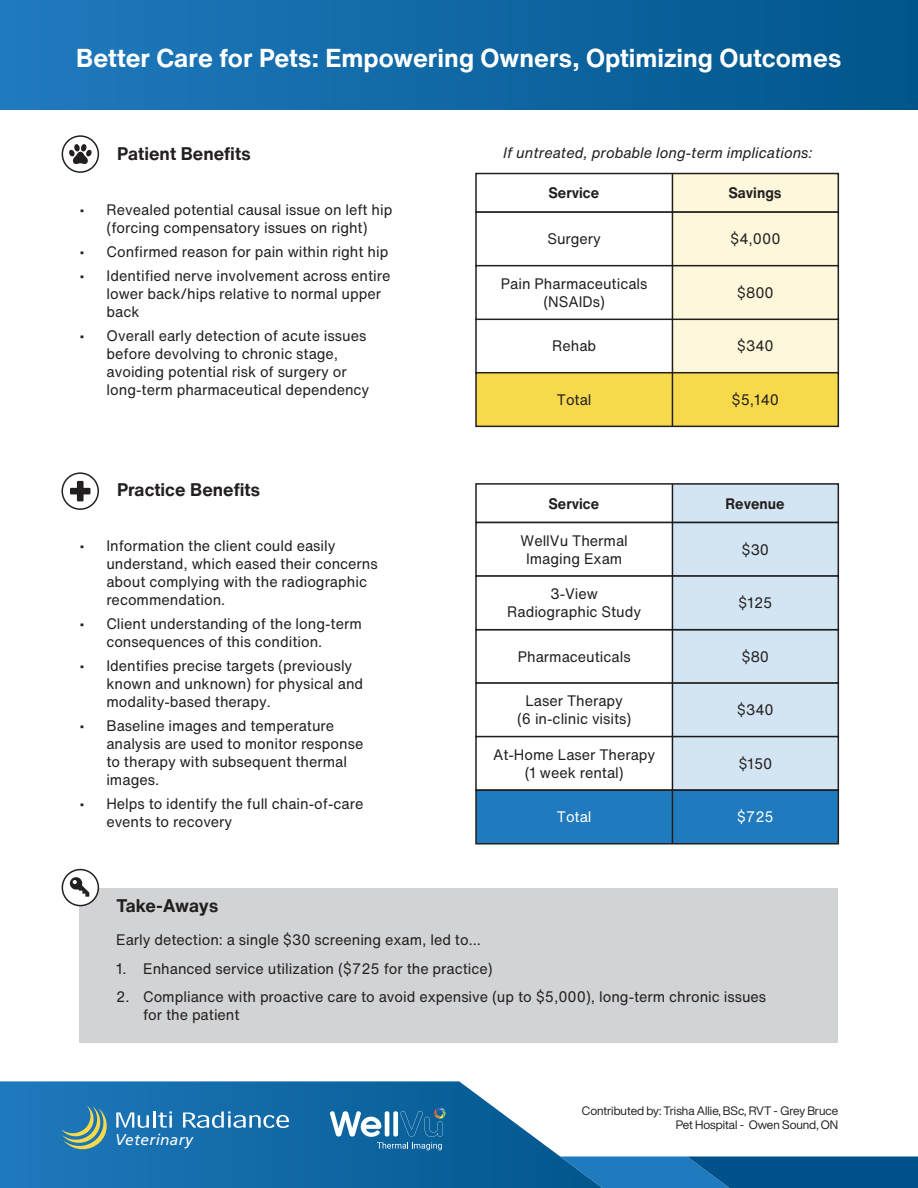
<style>
.page{position:relative;width:918px;height:1188px;background:#fff}
.page>*{position:absolute;margin:0;border:0;box-sizing:border-box;transform-origin:0 0}
.t1{font:700 25.5px "Helvetica Now Text";color:#fff}
.t2{font:700 18px "Helvetica Now Text";color:#231f20}
.t3{font:italic 15.45px "Frutiger LT";letter-spacing:.02em;color:#fff}
.t4{font:15px/18px "Helvetica Now Text";color:#231f20;scale:.96 1}
.t5{font:italic 15px "Helvetica Now Text";color:#231f20;scale:.96 1}
.t6{font:700 15px "Helvetica Now Text";color:#231f20;scale:.96 1}
.t7{font:15px "Helvetica Now Text";color:#fff;scale:.96 1}
.t8{font:12px/14.4px "Helvetica Now Display";color:#231f20;text-align:right}
</style>
<div class="page">
<div style="left:476px;top:790px;width:362px;height:54px;background:#207abe"></div>
<div style="left:0;top:0;width:918px;height:110px;background:linear-gradient(to right,#207abe,#00558a)"></div>
<div style="left:475px;top:318px;width:364px;height:56px;background:#fff;border:2px solid #231f20"></div>
<div style="left:475px;top:372px;width:364px;height:55px;background:#f7da4c;border:2px solid #231f20"></div>
<svg style="left:0;top:1081px;width:603px;height:107px;background:#327eb3"></svg>
<svg style="left:560px;top:1157px;width:358px;height:31px;background:#0b619c"></svg>
<svg style="left:61px;top:1106px;width:48px;height:46px;background:#528d9b"></svg>
<hr style="left:153px;top:1111px;width:3px;height:17px;background:#fff">
<svg style="left:158px;top:1111px;width:14px;height:17px"></svg>
<svg style="left:116px;top:1112px;width:33px;height:16px"></svg>
<svg style="left:183px;top:1111px;width:106px;height:17px"></svg>
<div style="left:79px;top:888px;width:759px;height:154px;background:#d1d3d4"></div>
<div style="left:62px;top:870px;width:36px;height:36px;background:#fff;border-radius:50%"></div>
<div style="left:62px;top:869px;width:37px;height:37px;border:2px solid #231f20;border-radius:50%"></div>
<svg style="left:330px;top:1107px;width:116px;height:43px;background:#4184b1"></svg>
<div style="left:475px;top:173px;width:364px;height:40px;background:#fff;border:2px solid #231f20"></div>
<div style="left:475px;top:211px;width:364px;height:56px;background:#fff;border:2px solid #231f20"></div>
<div style="left:475px;top:265px;width:364px;height:55px;background:#fff;border:2px solid #231f20"></div>
<hr style="left:672px;top:174px;width:1px;height:252px;background:#231f20">
<div style="left:475px;top:629px;width:364px;height:55px;background:#fff;border:2px solid #231f20"></div>
<div style="left:475px;top:682px;width:364px;height:55px;background:#fff;border:2px solid #231f20"></div>
<div style="left:475px;top:736px;width:364px;height:55px;background:#fff;border:2px solid #231f20"></div>
<div style="left:475px;top:789px;width:364px;height:56px;border:2px solid #231f20"></div>
<div style="left:475px;top:483px;width:364px;height:40px;background:#fff;border:2px solid #231f20"></div>
<div style="left:475px;top:522px;width:364px;height:55px;background:#fff;border:2px solid #231f20"></div>
<div style="left:475px;top:575px;width:364px;height:55px;background:#fff;border:2px solid #231f20"></div>
<hr style="left:672px;top:484px;width:1px;height:360px;background:#231f20">
<svg style="left:69px;top:877px;width:20px;height:20px"></svg>
<svg style="left:62px;top:473px;width:36px;height:36px"></svg>
<div style="left:61px;top:472px;width:38px;height:38px;border:2px solid #231f20;border-radius:50%"></div>
<div style="left:62px;top:135px;width:37px;height:38px;border:2px solid #231f20;border-radius:50%"></div>
<svg style="left:69px;top:144px;width:23px;height:20px"></svg>
<svg style="left:70px;top:481px;width:20px;height:20px"></svg>
<div style="left:673px;top:174px;width:165px;height:199px;background:#fdf7db"></div>
<div style="left:673px;top:484px;width:165px;height:306px;background:#d3e4f2"></div>
<h1 class="t1" style="left:76px;top:38px;width:767px">Better Care for Pets: Empowering Owners, Optimizing Outcomes</h1>
<p class="t2" style="left:117px;top:140px;width:135px">Patient Benefits</p>
<p class="t4" style="left:80px;top:200px;width:327px;text-align:center">• Revealed potential causal issue on left hip (forcing compensatory issues on right)</p>
<p class="t4" style="left:80px;top:242px;width:323px">• Confirmed reason for pain within right hip</p>
<p class="t4" style="left:107px;top:266px;width:297px;text-indent:-27px">• Identified nerve involvement across entire lower back/hips relative to normal upper back</p>
<p class="t4" style="left:107px;top:326px;width:275px;text-indent:-27px">• Overall early detection of acute issues before devolving to chronic stage, avoiding potential risk of surgery or long-term pharmaceutical dependency</p>
<p class="t2" style="left:117px;top:476px;width:145px">Practice Benefits</p>
<p class="t4" style="left:106px;top:537px;width:284px;text-indent:-27px">• Information the client could easily understand, which eased their concerns about complying with the radiographic recommendation.</p>
<p class="t4" style="left:106px;top:615px;width:268px;text-indent:-27px">• Client understanding of the long-term consequences of this condition.</p>
<p class="t4" style="left:106px;top:657px;width:269px;text-indent:-27px">• Identifies precise targets (previously known and unknown) for physical and modality-based therapy.</p>
<p class="t4" style="left:106px;top:717px;width:269px;text-indent:-27px">• Baseline images and temperature analysis are used to monitor response to therapy with subsequent thermal images.</p>
<p class="t4" style="left:106px;top:795px;width:269px;text-indent:-27px">• Helps to identify the full chain-of-care events to recovery</p>
<p class="t5" style="left:503px;top:141px;width:324px">If untreated, probable long-term implications:</p>
<p class="t6" style="left:548px;top:182px;width:54px">Service</p>
<p class="t6" style="left:728px;top:182px;width:57px">Savings</p>
<p class="t4" style="left:547px;top:230px;width:57px">Surgery</p>
<p class="t4" style="left:501px;top:274px;width:154px;text-align:center">Pain Pharmaceuticals (NSAIDs)</p>
<p class="t4" style="left:730px;top:230px;width:54px">$4,000</p>
<p class="t4" style="left:737px;top:283px;width:40px">$800</p>
<p class="t4" style="left:552px;top:337px;width:47px">Rehab</p>
<p class="t4" style="left:557px;top:390px;width:38px">Total</p>
<p class="t4" style="left:737px;top:337px;width:40px">$340</p>
<p class="t4" style="left:732px;top:390px;width:51px">$5,140</p>
<p class="t6" style="left:548px;top:492px;width:54px">Service</p>
<p class="t6" style="left:726px;top:492px;width:63px">Revenue</p>
<p class="t4" style="left:521px;top:531px;width:113px;text-align:center">WellVu Thermal<br>Imaging Exam</p>
<p class="t4" style="left:507px;top:584px;width:141px;text-align:center">3-View<br>Radiographic Study</p>
<p class="t4" style="left:742px;top:540px;width:30px">$30</p>
<p class="t4" style="left:738px;top:593px;width:37px">$125</p>
<p class="t4" style="left:518px;top:647px;width:119px">Pharmaceuticals</p>
<p class="t4" style="left:517px;top:692px;width:121px;text-align:center">Laser Therapy (6 in-clinic visits)</p>
<p class="t4" style="left:493px;top:745px;width:171px;text-align:center">At-Home Laser Therapy (1 week rental)</p>
<p class="t7" style="left:557px;top:806px;width:38px">Total</p>
<p class="t4" style="left:742px;top:647px;width:30px">$80</p>
<p class="t4" style="left:737px;top:701px;width:40px">$340</p>
<p class="t4" style="left:738px;top:754px;width:37px">$150</p>
<p class="t7" style="left:737px;top:806px;width:40px">$725</p>
<p class="t2" style="left:117px;top:892px;width:103px">Take-Aways</p>
<p class="t4" style="left:116px;top:930px;width:381px">Early detection: a single $30 screening exam, led to…</p>
<p class="t4" style="left:116px;top:959px;width:394px">1. Enhanced service utilization ($725 for the practice)</p>
<p class="t4" style="left:143px;top:987px;width:650px;text-indent:-27px">2. Compliance with proactive care to avoid expensive (up to $5,000), long-term chronic issues for the patient</p>
<p class="t3" style="left:115px;top:1130px;width:79px">Veterinary</p>
<p class="t8" style="left:582px;top:1103px;width:258px">Contributed by: Trisha Allie, BSc, RVT - Grey Bruce<br>Pet Hospital - Owen Sound, ON</p>
</div>
